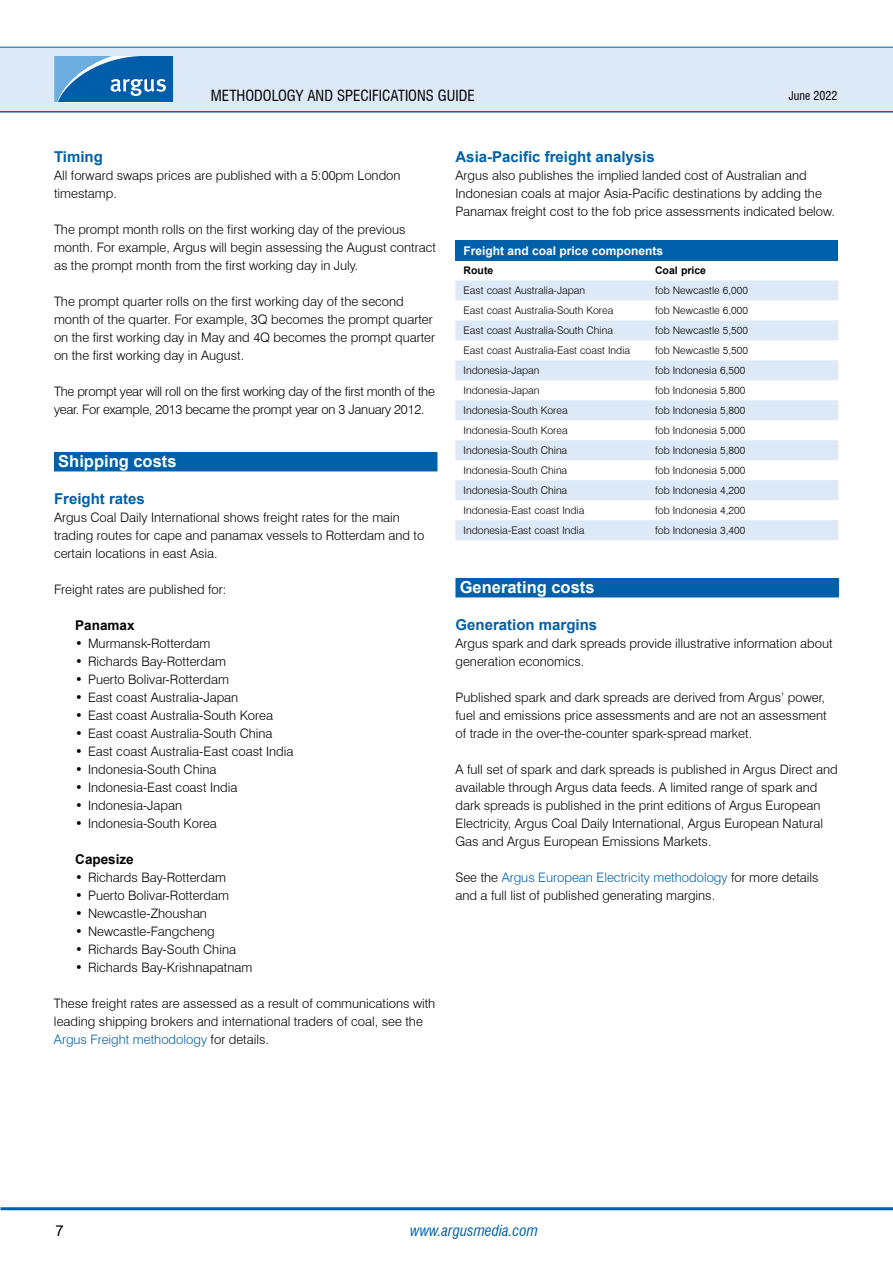
<style>
.page{position:relative;width:893px;height:1263px;background:#fff}
.page>*{position:absolute;margin:0;border:0;box-sizing:border-box;transform-origin:0 0}
.t1{font:700 16.5px "Arial";color:#fff}
.t2{font:700 15px "Arial";color:#0060a9}
.t3{font:condensed 15px "Swiss 721 BT";color:#000}
.t4{font:italic condensed 15px "Swiss 721 BT";color:#0060a9}
.t5{font:15px "Arial";color:#000}
.t6{font:700 13.5px "Arial";color:#000}
.t7{font:300 13.05px/18px "Swiss 721 BT";color:#000}
.t8{font:300 13.05px/18px "Swiss 721 BT";letter-spacing:-.02em;color:#000}
.t9{font:700 12px "Arial";color:#fff}
.t10{font:condensed 12px "Swiss 721 BT";color:#000}
.t11{font:300 10.5px "Swiss 721 BT";color:#000}
.t12{font:700 10.5px "Arial";color:#000}
.s1{color:#0060a9}
</style>
<div class="page">
<hr style="left:0;top:110px;width:893px;height:3px;background:#0060a9">
<div style="left:0;top:47px;width:893px;height:64px;background:#dee9f7"></div>
<hr style="left:0;top:47px;width:893px;height:1px;background:#0060a9">
<svg style="left:54px;top:56px;width:119px;height:46px;background:#307dbd"></svg>
<hr style="left:1px;top:1207px;width:892px;height:3px;background:#0060a9">
<div style="left:54px;top:452px;width:383px;height:19px;background:#0060a9"></div>
<div style="left:455px;top:578px;width:384px;height:19px;background:#0060a9"></div>
<div style="left:455px;top:240px;width:383px;height:21px;background:#0060a9"></div>
<svg style="left:455px;top:280px;width:383px;height:260px;fill:#dee9f7"></svg>
<p class="t3" style="left:211px;top:86px;width:175px">METHODOLOGY AND SPECI FICATI</p>
<p class="t3" style="left:408px;top:86px;width:68px">ONS GUIDE</p>
<p class="t10" style="left:789px;top:88px;width:50px">JUNE 2022</p>
<p class="t2" style="left:54px;top:146px;width:50px">Timing</p>
<p class="t7" style="left:54px;top:166px;width:348px">All forward swaps prices are published with a 5:00pm London timestamp.</p>
<p class="t7" style="left:54px;top:220px;width:383px">The prompt month rolls on the first working day of the previous month. For example, Argus will begin assessing the August contract as the prompt month from the first working day in July.</p>
<p class="t7" style="left:54px;top:292px;width:383px">The prompt quarter rolls on the first working day of the second month of the quarter. For example, 3Q becomes the prompt quarter on the first working day in May and 4Q becomes the prompt quarter on the first working day in August.</p>
<p class="t8" style="left:54px;top:382px;width:382px">The prompt year will roll on the first working day of the first month of the year. For example, 2013 became the prompt year on 3 January 2012.</p>
<p class="t1" style="left:58px;top:450px;width:120px">Shipping costs</p>
<p class="t2" style="left:54px;top:488px;width:92px">Freight rates</p>
<p class="t7" style="left:54px;top:508px;width:372px">Argus Coal Daily International shows freight rates for the main trading routes for cape and panamax vessels to Rotterdam and to certain locations in east Asia.</p>
<p class="t7" style="left:54px;top:580px;width:174px">Freight rates are published for:</p>
<p class="t6" style="left:75px;top:616px;width:61px">Panamax</p>
<p class="t7" style="left:75px;top:634px;width:137px">• Murmansk-Rotterdam</p>
<p class="t7" style="left:75px;top:652px;width:152px">• Richards Bay-Rotterdam</p>
<p class="t7" style="left:75px;top:670px;width:155px">• Puerto Bolivar-Rotterdam</p>
<p class="t7" style="left:75px;top:688px;width:165px">• East coast Australia-Japan</p>
<p class="t7" style="left:75px;top:706px;width:199px">• East coast Australia-South Korea</p>
<p class="t7" style="left:75px;top:724px;width:199px">• East coast Australia-South China</p>
<p class="t7" style="left:75px;top:742px;width:220px">• East coast Australia-East coast India</p>
<p class="t7" style="left:75px;top:760px;width:143px">• Indonesia-South China</p>
<p class="t7" style="left:75px;top:778px;width:164px">• Indonesia-East coast India</p>
<p class="t7" style="left:75px;top:796px;width:108px">• Indonesia-Japan</p>
<p class="t7" style="left:75px;top:814px;width:143px">• Indonesia-South Korea</p>
<p class="t6" style="left:75px;top:850px;width:60px">Capesize</p>
<p class="t7" style="left:75px;top:868px;width:152px">• Richards Bay-Rotterdam</p>
<p class="t7" style="left:75px;top:886px;width:155px">• Puerto Bolivar-Rotterdam</p>
<p class="t7" style="left:75px;top:904px;width:133px">• Newcastle-Zhoushan</p>
<p class="t7" style="left:75px;top:922px;width:141px">• Newcastle-Fangcheng</p>
<p class="t7" style="left:75px;top:940px;width:162px">• Richards Bay-South China</p>
<p class="t7" style="left:75px;top:958px;width:179px">• Richards Bay-Krishnapatnam</p>
<p class="t7" style="left:54px;top:994px;width:383px">These freight rates are assessed as a result of communications with leading shipping brokers and international traders of coal, see the<br><span class="s1">Argus Freight methodology</span> for details.</p>
<p class="t2" style="left:455px;top:146px;width:201px">Asia-Pacific freight analysis</p>
<p class="t7" style="left:455px;top:166px;width:381px">Argus also publishes the implied landed cost of Australian and<br>Indonesian coals at major Asia-Pacific destinations by adding the<br>Panamax freight cost to the fob price assessments indicated below.</p>
<p class="t9" style="left:464px;top:242px;width:201px">Freight and coal price components</p>
<p class="t12" style="left:464px;top:263px;width:31px">Route</p>
<p class="t12" style="left:655px;top:263px;width:53px">Coal price</p>
<p class="t11" style="left:464px;top:284px;width:123px">East coast Australia-Japan</p>
<p class="t11" style="left:655px;top:284px;width:94px">fob Newcastle 6,000</p>
<p class="t11" style="left:464px;top:304px;width:151px">East coast Australia-South Korea</p>
<p class="t11" style="left:655px;top:304px;width:94px">fob Newcastle 6,000</p>
<p class="t11" style="left:464px;top:324px;width:151px">East coast Australia-South China</p>
<p class="t11" style="left:655px;top:324px;width:94px">fob Newcastle 5,500</p>
<p class="t11" style="left:464px;top:344px;width:168px">East coast Australia-East coast India</p>
<p class="t11" style="left:655px;top:344px;width:94px">fob Newcastle 5,500</p>
<p class="t11" style="left:464px;top:364px;width:77px">Indonesia-Japan</p>
<p class="t11" style="left:655px;top:364px;width:92px">fob Indonesia 6,500</p>
<p class="t11" style="left:464px;top:384px;width:77px">Indonesia-Japan</p>
<p class="t11" style="left:655px;top:384px;width:92px">fob Indonesia 5,800</p>
<p class="t11" style="left:464px;top:404px;width:106px">Indonesia-South Korea</p>
<p class="t11" style="left:655px;top:404px;width:92px">fob Indonesia 5,800</p>
<p class="t11" style="left:464px;top:424px;width:106px">Indonesia-South Korea</p>
<p class="t11" style="left:655px;top:424px;width:92px">fob Indonesia 5,000</p>
<p class="t11" style="left:464px;top:444px;width:105px">Indonesia-South China</p>
<p class="t11" style="left:655px;top:444px;width:92px">fob Indonesia 5,800</p>
<p class="t11" style="left:464px;top:464px;width:105px">Indonesia-South China</p>
<p class="t11" style="left:655px;top:464px;width:92px">fob Indonesia 5,000</p>
<p class="t11" style="left:464px;top:484px;width:105px">Indonesia-South China</p>
<p class="t11" style="left:655px;top:484px;width:92px">fob Indonesia 4,200</p>
<p class="t11" style="left:464px;top:504px;width:122px">Indonesia-East coast India</p>
<p class="t11" style="left:655px;top:504px;width:92px">fob Indonesia 4,200</p>
<p class="t11" style="left:464px;top:524px;width:122px">Indonesia-East coast India</p>
<p class="t11" style="left:655px;top:524px;width:92px">fob Indonesia 3,400</p>
<p class="t1" style="left:460px;top:576px;width:136px">Generating costs</p>
<p class="t2" style="left:455px;top:614px;width:143px">Generation margins</p>
<p class="t7" style="left:455px;top:634px;width:379px">Argus spark and dark spreads provide illustrative information about generation economics.</p>
<p class="t7" style="left:455px;top:688px;width:373px">Published spark and dark spreads are derived from Argus’ power, fuel and emissions price assessments and are not an assessment of trade in the over-the-counter spark-spread market.</p>
<p class="t7" style="left:455px;top:760px;width:384px">A full set of spark and dark spreads is published in Argus Direct and available through Argus data feeds. A limited range of spark and dark spreads is published in the print editions of Argus European Electricity, Argus Coal Daily International, Argus European Natural Gas and Argus European Emissions Markets.</p>
<p class="t7" style="left:455px;top:868px;width:365px">See the <span class="s1">Argus European Electricity methodology</span> for more details and a full list of published generating margins.</p>
<p class="t5" style="left:55px;top:1220px;width:10px">7</p>
<p class="t4" style="left:410px;top:1221px;width:129px">www.argusmedia.com</p>
</div>
